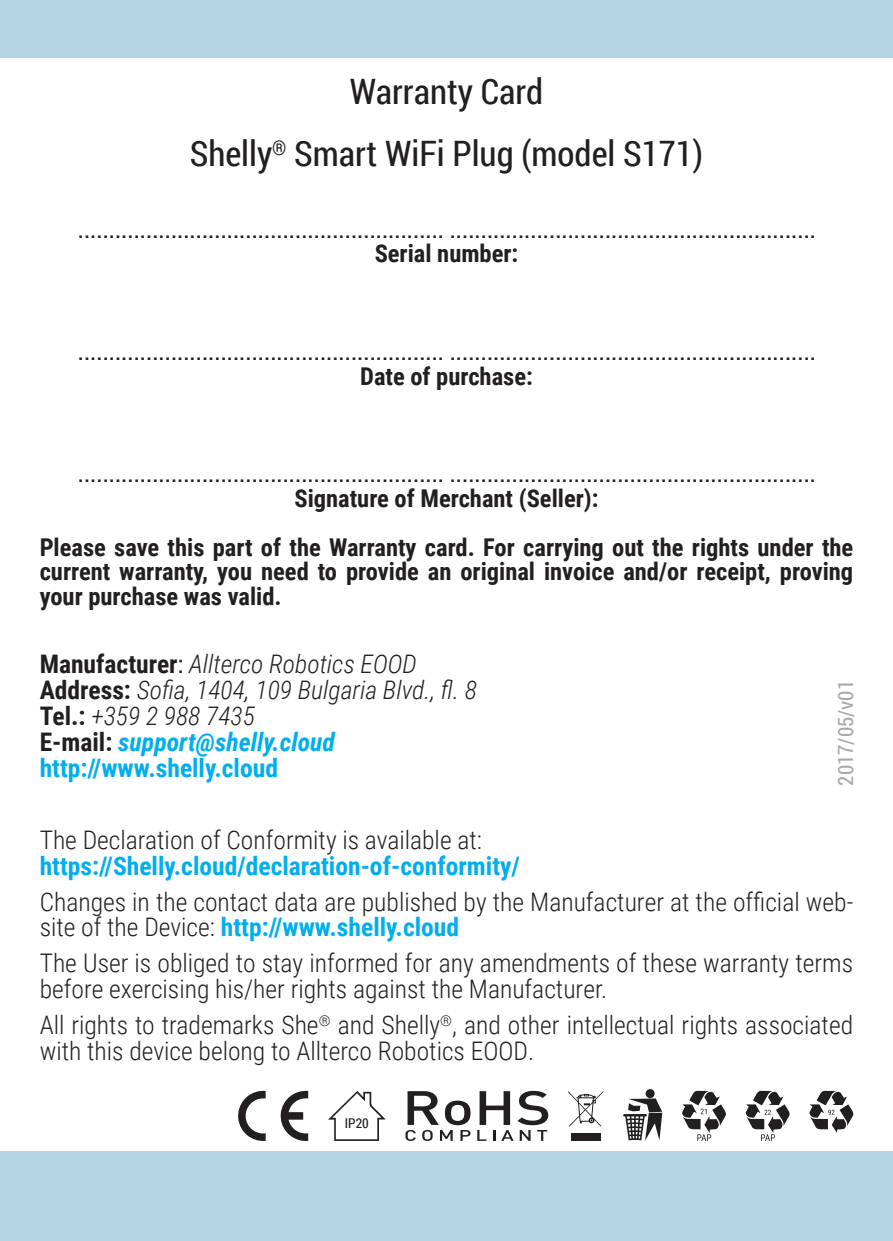
<style>
.page{position:relative;width:893px;height:1241px;background:#fff}
.page>*{position:absolute;margin:0;border:0;box-sizing:border-box;transform-origin:0 0}
.t1{font:35px/61.9px "Roboto Condensed";color:#231f20;text-align:center}
.t2{font:300 25.55px/25.9px "Roboto Condensed";color:#231f20}
.t3{font:25.55px "Roboto Condensed";color:#231f20}
.t4{font:italic 300 25.55px/25.9px "Roboto Condensed";color:#231f20}
.t5{font:700 25.55px "Roboto Condensed";color:#00aeef}
.t6{font:700 24.5px/49px "Roboto Condensed";color:#231f20;text-align:center}
.t7{font:21px "Roboto Condensed";color:#a8a9ad}
.t8{font:13.65px "Roboto Condensed";color:#231f20}
.s1{font-weight:700;font-style:normal}
.s2{font-weight:400;font-style:normal}
.s3{font-weight:700;color:#00aeef}
.s4{font-weight:700;font-style:normal;color:#00aeef}
</style>
<div class="page">
<div style="left:0;top:0;width:893px;height:58px;background:#b4d4e4"></div>
<div style="left:0;top:1151px;width:893px;height:89px;background:#b4d4e4"></div>
<svg style="left:238px;top:1090px;width:28px;height:51px"></svg>
<svg style="left:280px;top:1090px;width:28px;height:50px"></svg>
<div style="left:571px;top:1133px;width:29px;height:7px;background:#231f20"></div>
<svg style="left:568px;top:1091px;width:35px;height:35px"></svg>
<svg style="left:682px;top:1090px;width:44px;height:50px"></svg>
<svg style="left:405px;top:1091px;width:66px;height:49px"></svg>
<svg style="left:477px;top:1090px;width:71px;height:50px"></svg>
<svg style="left:646px;top:1088px;width:9px;height:9px"></svg>
<svg style="left:623px;top:1098px;width:39px;height:42px"></svg>
<svg style="left:745px;top:1090px;width:45px;height:50px"></svg>
<svg style="left:809px;top:1090px;width:45px;height:42px"></svg>
<svg style="left:328px;top:1091px;width:58px;height:49px"></svg>
<h1 class="t1" style="left:190px;top:60px;width:515px">Warranty Card<br>Shelly<sup>®</sup> Smart WiFi Plug (model S171)</h1>
<p class="t3" style="left:78px;top:211px;width:740px">........................................................... ...........................................................</p>
<p class="t6" style="left:375px;top:228px;width:145px">Serial number:</p>
<p class="t3" style="left:78px;top:333px;width:740px">........................................................... ...........................................................</p>
<p class="t6" style="left:360px;top:350px;width:174px">Date of purchase:</p>
<p class="t3" style="left:78px;top:455px;width:740px">........................................................... ...........................................................</p>
<p class="t6" style="left:40px;top:472px;width:815px">Signature of Merchant (Seller):<br>Please save this part of the Warranty card. For carrying out the rights under the</p>
<p class="t6" style="left:40px;top:558px;width:815px;line-height:24.5px;text-align:left">current warranty, you need to provide an original invoice and/or receipt, proving your purchase was valid.</p>
<p class="t4" style="left:40px;top:650px;width:439px"><span class="s1">Manufacturer</span><span class="s2">:</span> Allterco Robotics EOOD <span class="s1">Address:</span> Sofia, 1404, 109 Bulgaria Blvd., fl. 8<br><span class="s1">Tel.:</span> +359 2 988 7435<br><span class="s1">E-mail:</span> <span class="s3">support@shelly.cloud </span><span class="s4">http://www.shelly.cloud</span></p>
<p class="t7" style="left:831px;top:785px;width:107px;rotate:-90deg">2017/05/v01</p>
<p class="t2" style="left:40px;top:825px;width:444px">The Declaration of Conformity is available at:</p>
<p class="t5" style="left:40px;top:847px;width:482px">https://Shelly.cloud/declaration-of-conformity/</p>
<p class="t2" style="left:40px;top:887px;width:815px">Changes in the contact data are published by the Manufacturer at the official web&shy;site of the Device: <span class="s3">http://www.shelly.cloud</span></p>
<p class="t2" style="left:40px;top:949px;width:815px">The User is obliged to stay informed for any amendments of these warranty terms before exercising his/her rights against the Manufacturer.</p>
<p class="t2" style="left:40px;top:1010px;width:815px">All rights to trademarks She<sup>®</sup> and Shelly<sup>®</sup>, and other intellectual rights associated with this device belong to Allterco Robotics EOOD.</p>
<p class="t8" style="left:345px;top:1113px;width:26px">IP20</p>
</div>
